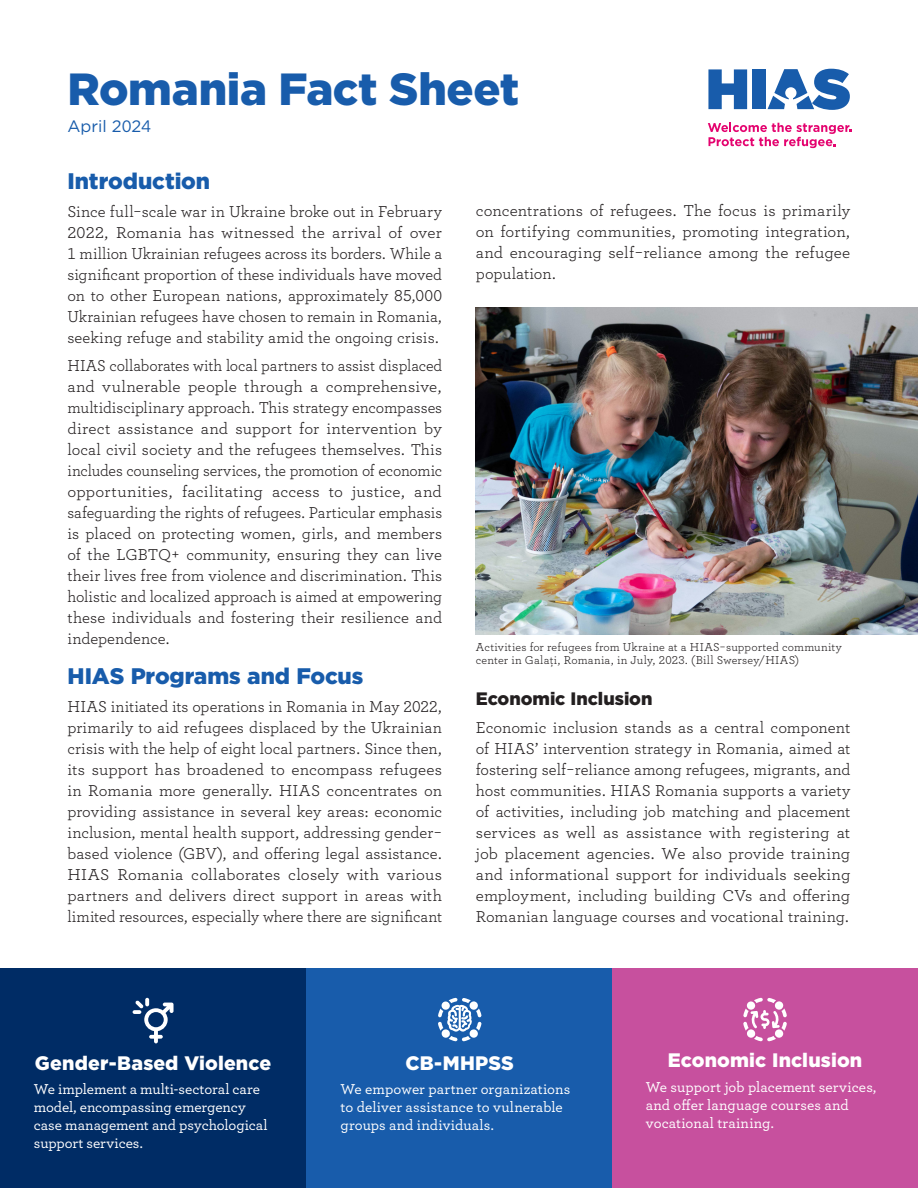
<style>
.page{position:relative;width:918px;height:1188px;background:#fff}
.page>*{position:absolute;margin:0;border:0;box-sizing:border-box;transform-origin:0 0}
.t1{font:900 45px "Gotham";letter-spacing:-.01em;color:#185cab}
.Heading_1{font:900 22.5px "Gotham";letter-spacing:-.005em;color:#185cab}
.Info_Heading{font:900 19.5px "Gotham";letter-spacing:.005em;color:#fff}
.Heading_2{font:900 18px "Gotham";letter-spacing:-.005em;color:#231f20}
.Body{font:16.5px/21px "Archer";color:#231f20;text-align:justify}
.Body-2{font:16.5px/21px "Archer";color:#231f20;text-align:justify;scale:.96 1}
.Date{font:16.5px "Gotham";color:#185cab}
.Info_Body{font:500 15px/18px "Archer";color:#fff}
.Fine_Print{font:12px/13.5px "Archer";letter-spacing:.015em;color:#231f20}
</style>
<div class="page">
<div style="left:612px;top:969px;width:306px;height:219px;background:#c7509e"></div>
<div style="left:0;top:969px;width:306px;height:219px;background:#002c65"></div>
<div style="left:306px;top:969px;width:306px;height:219px;background:#185cab"></div>
<img style="left:476px;top:308px;width:442px;height:327px">
<svg style="left:708px;top:123px;width:144px;height:25px"></svg>
<svg style="left:708px;top:69px;width:39px;height:40px"></svg>
<div style="left:753px;top:69px;width:13px;height:40px;background:#185cab"></div>
<svg style="left:768px;top:69px;width:82px;height:41px"></svg>
<svg style="left:133px;top:998px;width:41px;height:45px"></svg>
<svg style="left:438px;top:998px;width:44px;height:43px"></svg>
<svg style="left:743px;top:998px;width:44px;height:43px"></svg>
<p class="t1" style="left:68px;top:58px;width:453px">Romania Fact Sheet</p>
<p class="Date" style="left:68px;top:116px;width:85px">April 2024</p>
<p class="Heading_1" style="left:68px;top:166px;width:144px">Introduction</p>
<p class="Body" style="left:68px;top:200px;width:376px">Since full-scale war in Ukraine broke out in February 2022, Romania has witnessed the arrival of over 1 million Ukrainian refugees across its borders. While a significant proportion of these individuals have moved on to other European nations, approximately 85,000<br>Ukrainian refugees have chosen to remain in Romania, seeking refuge and stability amid the ongoing crisis.</p>
<p class="Body-2" style="left:68px;top:354px;width:392px">HIAS collaborates with local partners to assist displaced and vulnerable people through a comprehensive, multidisciplinary approach. This strategy encompasses direct assistance and support for intervention by local civil society and the refugees themselves. This includes counseling services, the promotion of economic opportunities, facilitating access to justice, and safeguarding the rights of refugees. Particular emphasis is placed on protecting women, girls, and members of the LGBTQ+ community, ensuring they can live their lives free from violence and discrimination. This holistic and localized approach is aimed at empowering these individuals and fostering their resilience and independence.</p>
<p class="Heading_1" style="left:68px;top:661px;width:297px">HIAS Programs and Focus</p>
<p class="Body" style="left:68px;top:695px;width:376px">HIAS initiated its operations in Romania in May 2022, primarily to aid refugees displaced by the Ukrainian crisis with the help of eight local partners. Since then, its support has broadened to encompass refugees in Romania more generally. HIAS concentrates on providing assistance in several key areas: economic inclusion, mental health support, addressing gender&shy;based violence (GBV), and offering legal assistance.<br>HIAS Romania collaborates closely with various partners and delivers direct support in areas with limited resources, especially where there are significant</p>
<p class="Body" style="left:476px;top:199px;width:376px">concentrations of refugees. The focus is primarily on fortifying communities, promoting integration, and encouraging self-reliance among the refugee population.</p>
<p class="Fine_Print" style="left:476px;top:640px;width:368px">Activities for refugees from Ukraine at a HIAS-supported community center in Galaţi, Romania, in July, 2023. (Bill Swersey/HIAS)</p>
<p class="Heading_2" style="left:476px;top:687px;width:178px">Economic Inclusion</p>
<p class="Body" style="left:476px;top:716px;width:376px">Economic inclusion stands as a central component of HIAS’ intervention strategy in Romania, aimed at fostering self-reliance among refugees, migrants, and host communities. HIAS Romania supports a variety of activities, including job matching and placement services as well as assistance with registering at job placement agencies. We also provide training and informational support for individuals seeking employment, including building CVs and offering Romanian language courses and vocational training.</p>
<p class="Info_Heading" style="left:35px;top:1049px;width:238px">Gender-Based Violence</p>
<p class="Info_Body" style="left:34px;top:1079px;width:235px">We implement a multi-sectoral care model, encompassing emergency case management and psychological support services.</p>
<p class="Info_Heading" style="left:405px;top:1049px;width:110px">CB-MHPSS</p>
<p class="Info_Body" style="left:340px;top:1079px;width:231px">We empower partner organizations to deliver assistance to vulnerable groups and individuals.</p>
<p class="Info_Heading" style="left:668px;top:1047px;width:196px">Economic Inclusion</p>
<p class="Info_Body" style="left:646px;top:1077px;width:232px">We support job placement services, and offer language courses and vocational training.</p>
</div>
